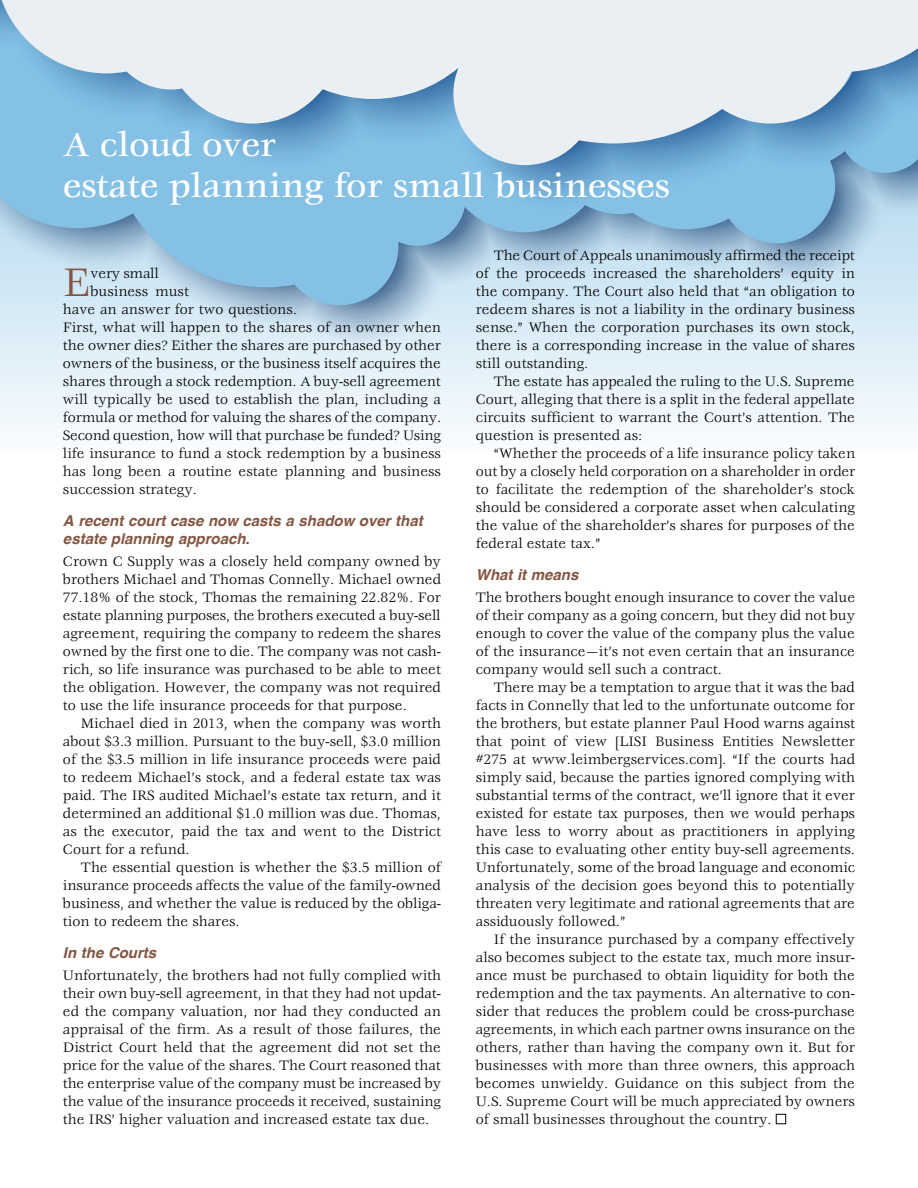
<style>
.page{position:relative;width:918px;height:1188px;background:#fff}
.page>*{position:absolute;margin:0;border:0;box-sizing:border-box;transform-origin:0 0}
.Body_no_indent{font:43.8px "Veljovic Std";color:#845642}
.Headline{font:500 36px "Veljovic Std";letter-spacing:-.01em;color:#fff}
.Body{font:15px/18px "Veljovic Std";color:#000;text-align:justify}
.Body_no_indent-2{font:15px/18px "Veljovic Std";color:#000;text-align:justify}
.Color_subhead{font:italic 700 15px/18px "Helvetica";color:#845642}
</style>
<div class="page">
<div style="left:0;top:0;width:918px;height:451px;background:#edf6fb"></div>
<svg style="left:0;top:305px;width:918px;height:48px"></svg>
<svg style="left:0;top:216px;width:918px;height:89px;background:#a7cbe3"></svg>
<svg style="left:0;top:165px;width:918px;height:51px;background:#83bce0"></svg>
<svg style="left:0;top:0;width:918px;height:165px;fill:#e9eff2"></svg>
<div style="left:776px;top:1114px;width:10px;height:10px;border:1px solid #000"></div>
<p class="Headline" style="left:63px;top:125px;width:214px">A cloud over</p>
<p class="Headline" style="left:63px;top:166px;width:608px">estate planning for small businesses</p>
<p class="Body_no_indent" style="left:63px;top:259px;width:29px">E</p>
<p class="Body_no_indent-2" style="left:91px;top:265px;width:70px">very small</p>
<p class="Body_no_indent-2" style="left:91px;top:283px;width:100px">business must</p>
<p class="Body_no_indent-2" style="left:63px;top:301px;width:236px">have an answer for two questions.</p>
<p class="Body_no_indent-2" style="left:63px;top:319px;width:380px">First, what will happen to the shares of an owner when</p>
<p class="Body_no_indent-2" style="left:63px;top:337px;width:380px">the owner dies? Either the shares are purchased by other</p>
<p class="Body_no_indent-2" style="left:63px;top:355px;width:379px">owners of the business, or the business itself acquires the</p>
<p class="Body_no_indent-2" style="left:63px;top:373px;width:379px">shares through a stock redemption. A buy-sell agreement</p>
<p class="Body_no_indent-2" style="left:63px;top:391px;width:380px">will typically be used to establish the plan, including a</p>
<p class="Body_no_indent-2" style="left:63px;top:409px;width:380px">formula or method for valuing the shares of the company.</p>
<p class="Body_no_indent-2" style="left:63px;top:427px;width:379px">Second question, how will that purchase be funded? Using</p>
<p class="Body_no_indent-2" style="left:63px;top:445px;width:380px">life insurance to fund a stock redemption by a business</p>
<p class="Body_no_indent-2" style="left:63px;top:463px;width:379px">has long been a routine estate planning and business</p>
<p class="Body_no_indent-2" style="left:63px;top:481px;width:135px">succession strategy.</p>
<p class="Color_subhead" style="left:63px;top:511px;width:361px">A recent court case now casts a shadow over that estate planning approach.</p>
<p class="Body_no_indent-2" style="left:63px;top:553px;width:380px">Crown C Supply was a closely held company owned by brothers Michael and Thomas Connelly. Michael owned 77.18% of the stock, Thomas the remaining 22.82%. For estate planning purposes, the brothers executed a buy-sell agreement, requiring the company to redeem the shares owned by the first one to die. The company was not cash&shy;rich, so life insurance was purchased to be able to meet the obligation. However, the company was not required to use the life insurance proceeds for that purpose.</p>
<p class="Body" style="left:63px;top:715px;width:380px;text-indent:18px">Michael died in 2013, when the company was worth about $3.3 million. Pursuant to the buy-sell, $3.0 million of the $3.5 million in life insurance proceeds were paid to redeem Michael’s stock, and a federal estate tax was paid. The IRS audited Michael’s estate tax return, and it determined an additional $1.0 million was due. Thomas, as the executor, paid the tax and went to the District Court for a refund.</p>
<p class="Body" style="left:63px;top:859px;width:379px;text-indent:18px">The essential question is whether the $3.5 million of insurance proceeds affects the value of the family-owned business, and whether the value is reduced by the obliga&shy;tion to redeem the shares.</p>
<p class="Color_subhead" style="left:63px;top:943px;width:95px">In the Courts</p>
<p class="Body_no_indent-2" style="left:63px;top:967px;width:380px">Unfortunately, the brothers had not fully complied with their own buy-sell agreement, in that they had not updat&shy;ed the company valuation, nor had they conducted an appraisal of the firm. As a result of those failures, the District Court held that the agreement did not set the price for the value of the shares. The Court reasoned that the enterprise value of the company must be increased by the value of the insurance proceeds it received, sustaining the IRS’ higher valuation and increased estate tax due.</p>
<p class="Body" style="left:476px;top:247px;width:381px;text-indent:18px">The Court of Appeals unanimously affirmed the receipt of the proceeds increased the shareholders’ equity in the company. The Court also held that “an obligation to redeem shares is not a liability in the ordinary business sense.” When the corporation purchases its own stock, there is a corresponding increase in the value of shares still outstanding.</p>
<p class="Body" style="left:476px;top:373px;width:381px;text-indent:18px">The estate has appealed the ruling to the U.S. Supreme Court, alleging that there is a split in the federal appellate circuits sufficient to warrant the Court’s attention. The question is presented as:</p>
<p class="Body" style="left:476px;top:445px;width:381px;text-indent:18px">“Whether the proceeds of a life insurance policy taken out by a closely held corporation on a shareholder in order to facilitate the redemption of the shareholder’s stock should be considered a corporate asset when calculating the value of the shareholder’s shares for purposes of the federal estate tax.”</p>
<p class="Color_subhead" style="left:476px;top:565px;width:104px">What it means</p>
<p class="Body_no_indent-2" style="left:476px;top:589px;width:381px">The brothers bought enough insurance to cover the value of their company as a going concern, but they did not buy enough to cover the value of the company plus the value of the insurance—it’s not even certain that an insurance company would sell such a contract.</p>
<p class="Body" style="left:476px;top:679px;width:381px;text-indent:18px">There may be a temptation to argue that it was the bad facts in Connelly that led to the unfortunate outcome for the brothers, but estate planner Paul Hood warns against that point of view [LISI Business Entities Newsletter #275 at www.leimbergservices.com]. “If the courts had simply said, because the parties ignored complying with substantial terms of the contract, we’ll ignore that it ever existed for estate tax purposes, then we would perhaps have less to worry about as practitioners in applying this case to evaluating other entity buy-sell agreements.<br>Unfortunately, some of the broad language and economic analysis of the decision goes beyond this to potentially threaten very legitimate and rational agreements that are assiduously followed.”</p>
<p class="Body" style="left:476px;top:931px;width:381px;text-indent:18px">If the insurance purchased by a company effectively also becomes subject to the estate tax, much more insur&shy;ance must be purchased to obtain liquidity for both the redemption and the tax payments. An alternative to con&shy;sider that reduces the problem could be cross-purchase agreements, in which each partner owns insurance on the others, rather than having the company own it. But for businesses with more than three owners, this approach becomes unwieldy. Guidance on this subject from the U.S. Supreme Court will be much appreciated by owners of small businesses throughout the country.</p>
</div>
